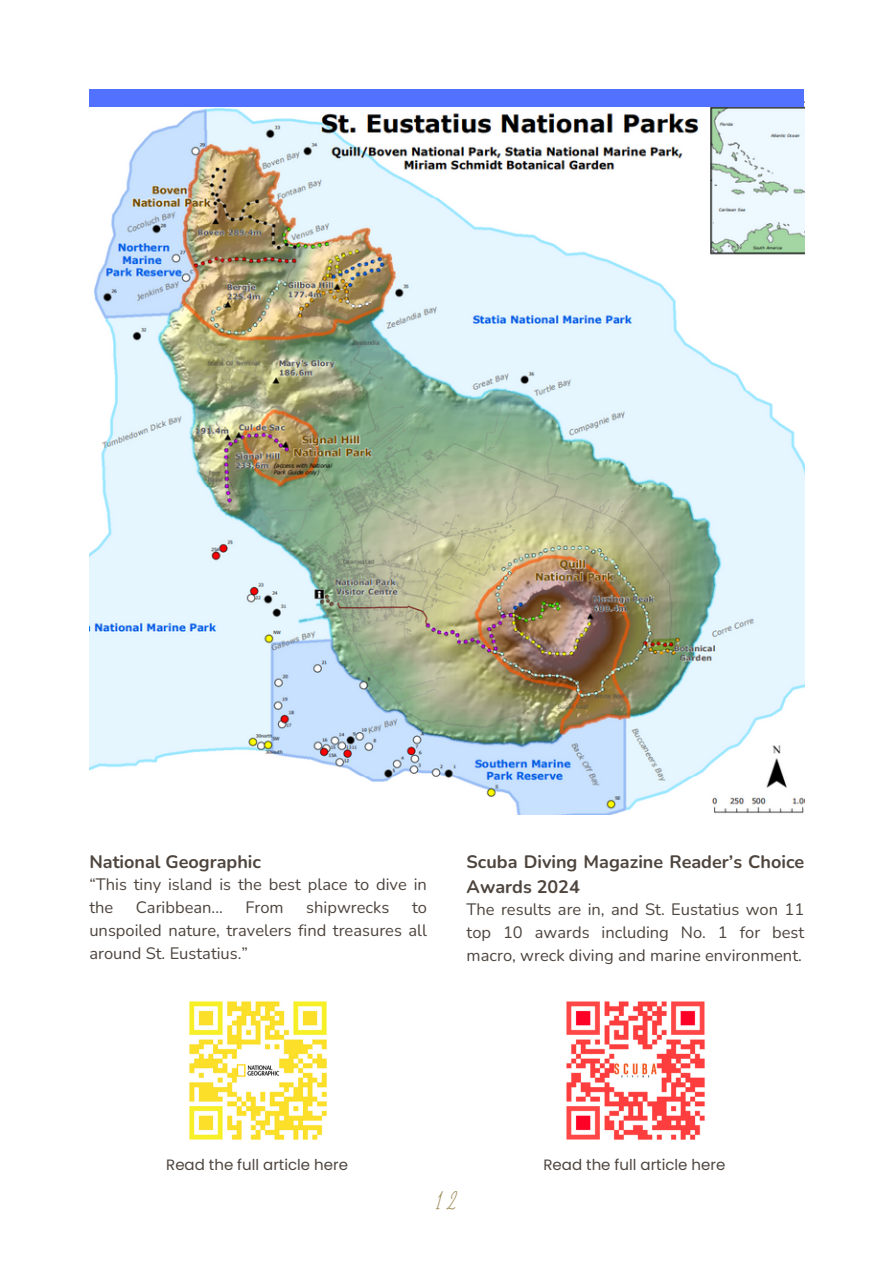
<style>
.page{position:relative;width:894px;height:1264px;background:#fff}
.page>*{position:absolute;margin:0;border:0;box-sizing:border-box;transform-origin:0 0}
.t1{font:47.25px "Moon Time";color:#a29060}
.t2{font:700 18px/25.2px "Nunito";color:#4e453e}
.t3{font:16.5px/23px "Nunito";color:#4e453e;text-align:justify}
.t4{font:15px "Poppins";color:#4e453e}
</style>
<div class="page">
<img style="left:89px;top:107px;width:715px;height:707px">
<img style="left:566px;top:1001px;width:139px;height:139px">
<img style="left:189px;top:1001px;width:138px;height:139px">
<div style="left:89px;top:89px;width:715px;height:18px;background:#5271ff"></div>
<h1 class="t2" style="left:89px;top:849px;width:173px">National Geographic</h1>
<h1 class="t3" style="left:89px;top:872px;width:339px">“This tiny island is the best place to dive in the</h1>
<h1 class="t3" style="left:136px;top:895px;width:88px">Caribbean...</h1>
<h1 class="t3" style="left:245px;top:895px;width:40px">From</h1>
<h1 class="t3" style="left:306px;top:895px;width:85px">shipwrecks</h1>
<h1 class="t3" style="left:89px;top:895px;width:339px;text-indent:322px">to unspoiled nature, travelers find treasures all around St. Eustatius.”</h1>
<h1 class="t2" style="left:466px;top:849px;width:339px">Scuba Diving Magazine Reader’s Choice<br>Awards 2024</h1>
<h1 class="t3" style="left:466px;top:898px;width:339px">The results are in, and St. Eustatius won 11 top 10 awards including No. 1 for best macro, wreck diving and marine environment.</h1>
<p class="t4" style="left:166px;top:1154px;width:183px">Read the full article here</p>
<h1 class="t1" style="left:434px;top:1171px;width:27px">12</h1>
<p class="t4" style="left:543px;top:1154px;width:183px">Read the full article here</p>
</div>
